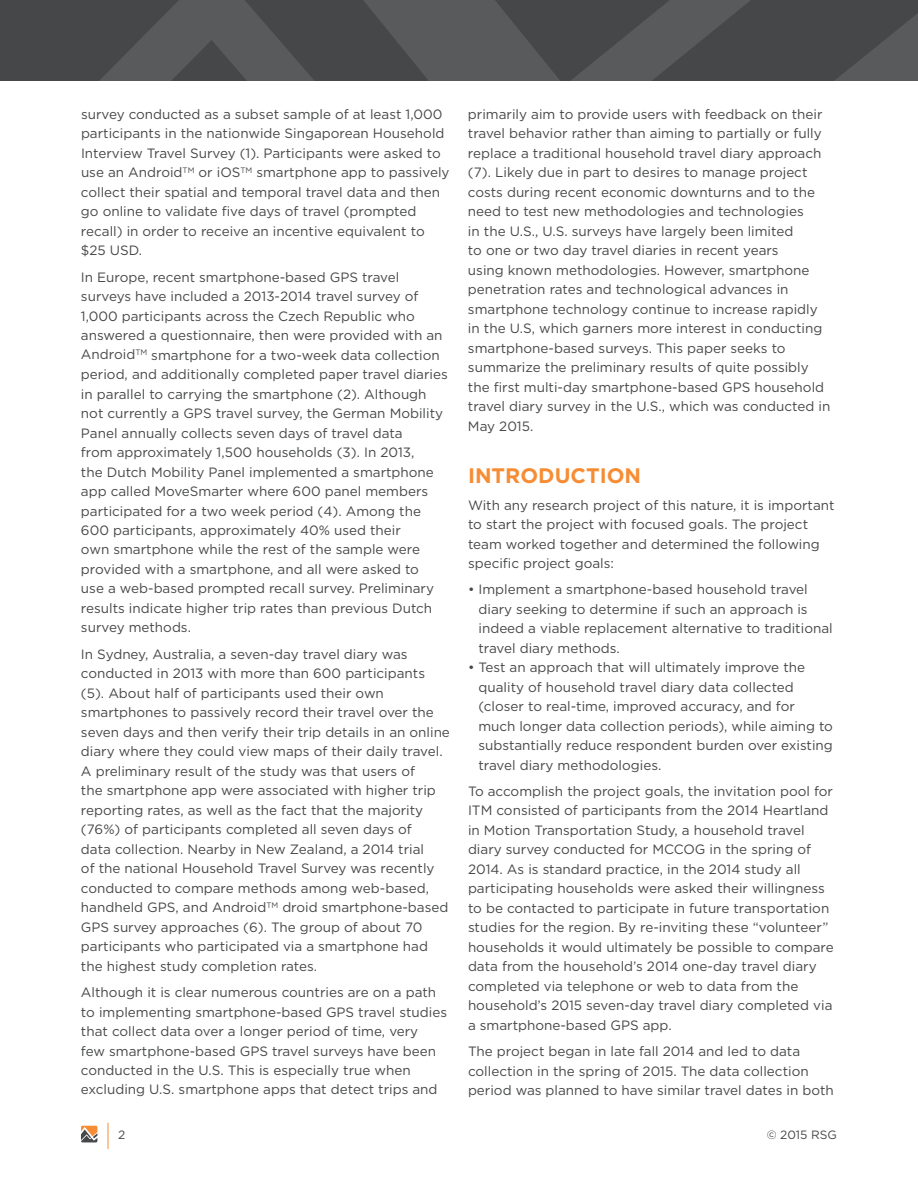
<style>
.page{position:relative;width:918px;height:1188px;background:#fff}
.page>*{position:absolute;margin:0;border:0;box-sizing:border-box;transform-origin:0 0}
.t1{font:700 21px "Gotham";color:#f68d34}
.t2{font:13.5px/19.5px "Gotham";color:#464748}
.t3{font:12px "Gotham";color:#464748}
</style>
<div class="page">
<svg style="left:81px;top:1126px;width:16px;height:16px"></svg>
<svg style="left:108px;top:1123px;width:1px;height:26px"></svg>
<svg style="left:0;top:0;width:918px;height:81px;background:#4d4e4f"></svg>
<p class="t2" style="left:81px;top:104px;width:370px">survey conducted as a subset sample of at least 1,000 participants in the nationwide Singaporean Household Interview Travel Survey (1). Participants were asked to use an Android<sup>TM</sup> or iOS<sup>TM</sup> smartphone app to passively collect their spatial and temporal travel data and then go online to validate five days of travel (prompted recall) in order to receive an incentive equivalent to $25 USD.</p>
<p class="t2" style="left:81px;top:267px;width:368px">In Europe, recent smartphone-based GPS travel surveys have included a 2013-2014 travel survey of 1,000 participants across the Czech Republic who answered a questionnaire, then were provided with an Android<sup>TM</sup> smartphone for a two-week data collection period, and additionally completed paper travel diaries in parallel to carrying the smartphone (2). Although not currently a GPS travel survey, the German Mobility Panel annually collects seven days of travel data<br>from approximately 1,500 households (3). In 2013,<br>the Dutch Mobility Panel implemented a smartphone app called MoveSmarter where 600 panel members participated for a two week period (4). Among the 600 participants, approximately 40% used their<br>own smartphone while the rest of the sample were provided with a smartphone, and all were asked to<br>use a web-based prompted recall survey. Preliminary results indicate higher trip rates than previous Dutch survey methods.</p>
<p class="t2" style="left:81px;top:644px;width:370px">In Sydney, Australia, a seven-day travel diary was conducted in 2013 with more than 600 participants (5). About half of participants used their own smartphones to passively record their travel over the seven days and then verify their trip details in an online diary where they could view maps of their daily travel.<br>A preliminary result of the study was that users of<br>the smartphone app were associated with higher trip reporting rates, as well as the fact that the majority (76%) of participants completed all seven days of<br>data collection. Nearby in New Zealand, a 2014 trial<br>of the national Household Travel Survey was recently conducted to compare methods among web-based, handheld GPS, and Android<sup>TM</sup> droid smartphone-based GPS survey approaches (6). The group of about 70 participants who participated via a smartphone had the highest study completion rates.</p>
<p class="t2" style="left:81px;top:982px;width:368px">Although it is clear numerous countries are on a path to implementing smartphone-based GPS travel studies that collect data over a longer period of time, very<br>few smartphone-based GPS travel surveys have been conducted in the U.S. This is especially true when excluding U.S. smartphone apps that detect trips and</p>
<p class="t2" style="left:468px;top:104px;width:364px">primarily aim to provide users with feedback on their travel behavior rather than aiming to partially or fully replace a traditional household travel diary approach (7). Likely due in part to desires to manage project costs during recent economic downturns and to the need to test new methodologies and technologies<br>in the U.S., U.S. surveys have largely been limited<br>to one or two day travel diaries in recent years<br>using known methodologies. However, smartphone penetration rates and technological advances in smartphone technology continue to increase rapidly in the U.S, which garners more interest in conducting smartphone-based surveys. This paper seeks to summarize the preliminary results of quite possibly the first multi-day smartphone-based GPS household travel diary survey in the U.S., which was conducted in May 2015.</p>
<h1 class="t1" style="left:468px;top:462px;width:175px">INTRODUCTION</h1>
<p class="t2" style="left:468px;top:495px;width:368px">With any research project of this nature, it is important to start the project with focused goals. The project team worked together and determined the following specific project goals:</p>
<p class="t2" style="left:479px;top:579px;width:356px;text-indent:-11px">• Implement a smartphone-based household travel diary seeking to determine if such an approach is indeed a viable replacement alternative to traditional travel diary methods.</p>
<p class="t2" style="left:479px;top:657px;width:356px;text-indent:-11px">• Test an approach that will ultimately improve the quality of household travel diary data collected (closer to real-time, improved accuracy, and for much longer data collection periods), while aiming to substantially reduce respondent burden over existing travel diary methodologies.</p>
<p class="t2" style="left:468px;top:781px;width:367px">To accomplish the project goals, the invitation pool for ITM consisted of participants from the 2014 Heartland in Motion Transportation Study, a household travel diary survey conducted for MCCOG in the spring of 2014. As is standard practice, in the 2014 study all participating households were asked their willingness to be contacted to participate in future transportation studies for the region. By re-inviting these “volunteer” households it would ultimately be possible to compare data from the household’s 2014 one-day travel diary completed via telephone or web to data from the household’s 2015 seven-day travel diary completed via a smartphone-based GPS app.</p>
<p class="t2" style="left:468px;top:1041px;width:367px">The project began in late fall 2014 and led to data collection in the spring of 2015. The data collection period was planned to have similar travel dates in both</p>
<p class="t3" style="left:118px;top:1127px;width:9px">2</p>
<p class="t3" style="left:767px;top:1127px;width:72px">© 2015 RSG</p>
</div>
